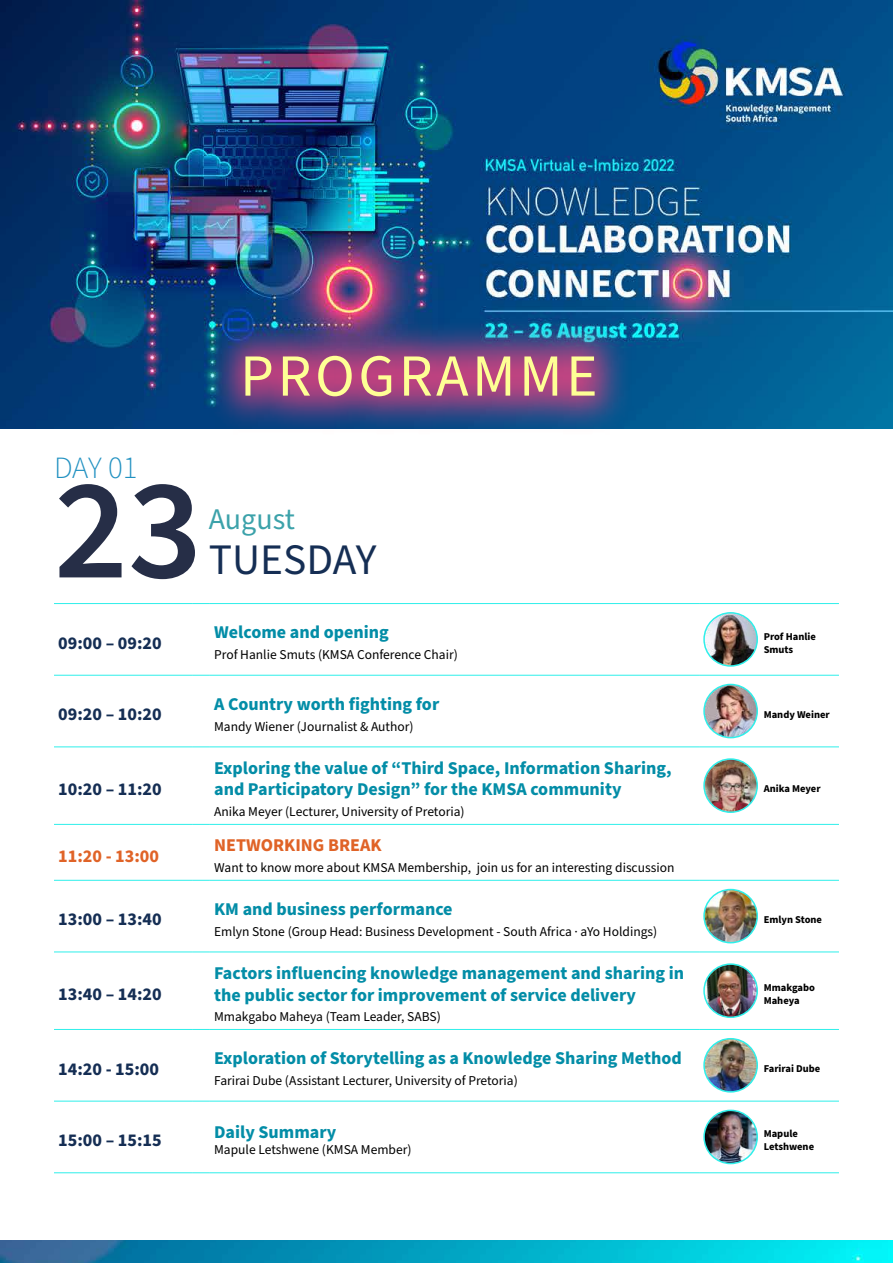
<style>
.page{position:relative;width:893px;height:1263px;background:#fff}
.page>*{position:absolute;margin:0;border:0;box-sizing:border-box;transform-origin:0 0}
.t1{font:600 144px "Source Sans Pro";color:#262e47}
.t2{font:59.7px "Source Sans Pro";letter-spacing:.06em;color:#feff95}
.t3{font:43.5px "Source Sans Pro";color:#152e54}
.t4{font:300 30.9px "Source Sans Pro";color:#2191c1}
.t5{font:30px "Source Sans Pro";color:#3ca2aa}
.t6{font:700 18px/21.6px "Source Sans Pro";color:#038da7}
.t7{font:700 18px "Source Sans Pro";color:#152e54}
.t8{font:700 18px "Source Sans Pro";color:#e06327}
.t9{font:13.5px "Source Sans Pro";color:#000}
.t10{font:700 10.5px/12.6px "Source Sans Pro";color:#000}
</style>
<div class="page">
<img style="left:0;top:0;width:893px;height:1263px">
<div style="left:0;top:429px;width:893px;height:810px;background:#fff"></div>
<div style="left:206px;top:317px;width:428px;height:118px;background:#ff417f;opacity:.75"></div>
<hr style="left:54px;top:603px;width:139px;height:1px;background:#2eefea">
<hr style="left:54px;top:675px;width:139px;height:1px;background:#2eefea">
<hr style="left:54px;top:746px;width:139px;height:1px;background:#2eefea">
<hr style="left:54px;top:824px;width:139px;height:1px;background:#2eefea">
<hr style="left:54px;top:880px;width:139px;height:1px;background:#2eefea">
<hr style="left:54px;top:951px;width:139px;height:1px;background:#2eefea">
<hr style="left:54px;top:1029px;width:139px;height:1px;background:#2eefea">
<hr style="left:54px;top:1101px;width:139px;height:1px;background:#2eefea">
<hr style="left:54px;top:1172px;width:139px;height:1px;background:#2eefea">
<svg style="left:193px;top:603px;width:17px;height:1px"></svg>
<hr style="left:210px;top:603px;width:489px;height:1px;background:#2eefea">
<hr style="left:699px;top:603px;width:140px;height:1px;background:#2eefea">
<svg style="left:193px;top:675px;width:17px;height:1px"></svg>
<hr style="left:210px;top:675px;width:489px;height:1px;background:#2eefea">
<hr style="left:699px;top:675px;width:140px;height:1px;background:#2eefea">
<svg style="left:193px;top:746px;width:17px;height:1px"></svg>
<hr style="left:210px;top:746px;width:489px;height:1px;background:#2eefea">
<hr style="left:699px;top:746px;width:140px;height:1px;background:#2eefea">
<svg style="left:193px;top:824px;width:17px;height:1px"></svg>
<hr style="left:210px;top:824px;width:489px;height:1px;background:#2eefea">
<hr style="left:699px;top:824px;width:140px;height:1px;background:#2eefea">
<svg style="left:193px;top:880px;width:17px;height:1px"></svg>
<hr style="left:210px;top:880px;width:489px;height:1px;background:#2eefea">
<hr style="left:699px;top:880px;width:140px;height:1px;background:#2eefea">
<svg style="left:193px;top:951px;width:17px;height:1px"></svg>
<hr style="left:210px;top:951px;width:489px;height:1px;background:#2eefea">
<hr style="left:699px;top:951px;width:140px;height:1px;background:#2eefea">
<svg style="left:193px;top:1029px;width:17px;height:1px"></svg>
<hr style="left:210px;top:1029px;width:489px;height:1px;background:#2eefea">
<hr style="left:699px;top:1029px;width:140px;height:1px;background:#2eefea">
<svg style="left:193px;top:1101px;width:17px;height:1px"></svg>
<hr style="left:210px;top:1101px;width:489px;height:1px;background:#2eefea">
<hr style="left:699px;top:1101px;width:140px;height:1px;background:#2eefea">
<svg style="left:193px;top:1172px;width:17px;height:1px"></svg>
<hr style="left:210px;top:1172px;width:489px;height:1px;background:#2eefea">
<hr style="left:699px;top:1172px;width:140px;height:1px;background:#2eefea">
<img style="left:704px;top:613px;width:53px;height:53px;border-radius:27px">
<div style="left:703px;top:612px;width:55px;height:55px;border:2px solid #2eefea;border-radius:50%"></div>
<img style="left:704px;top:684px;width:53px;height:54px;border-radius:27px">
<div style="left:703px;top:684px;width:55px;height:54px;border:2px solid #2eefea;border-radius:50%"></div>
<img style="left:704px;top:759px;width:53px;height:53px;border-radius:27px">
<div style="left:703px;top:758px;width:55px;height:55px;border:2px solid #2eefea;border-radius:50%"></div>
<img style="left:704px;top:889px;width:53px;height:54px;border-radius:27px">
<div style="left:703px;top:889px;width:55px;height:54px;border:2px solid #2eefea;border-radius:50%"></div>
<img style="left:704px;top:964px;width:53px;height:53px;border-radius:27px">
<div style="left:703px;top:963px;width:55px;height:55px;border:2px solid #2eefea;border-radius:50%"></div>
<img style="left:704px;top:1039px;width:53px;height:53px;border-radius:27px">
<div style="left:703px;top:1038px;width:55px;height:54px;border:2px solid #2eefea;border-radius:50%"></div>
<img style="left:704px;top:1110px;width:53px;height:53px;border-radius:27px">
<div style="left:703px;top:1109px;width:55px;height:55px;border:2px solid #2eefea;border-radius:50%"></div>
<h2 class="t2" style="left:240px;top:336px;width:359px">PROGRAMME</h2>
<h3 class="t4" style="left:54px;top:447px;width:85px">DAY 01</h3>
<h1 class="t1" style="left:54px;top:433px;width:150px">23</h1>
<h3 class="t5" style="left:209px;top:499px;width:88px">August</h3>
<h3 class="t3" style="left:209px;top:530px;width:169px">TUESDAY</h3>
<h3 class="t7" style="left:58px;top:630px;width:105px">09:00 – 09:20</h3>
<h3 class="t7" style="left:58px;top:702px;width:105px">09:20 – 10:20</h3>
<h3 class="t7" style="left:58px;top:777px;width:105px">10:20 – 11:20</h3>
<h3 class="t8" style="left:58px;top:843px;width:102px">11:20 - 13:00</h3>
<h3 class="t7" style="left:58px;top:907px;width:105px">13:00 – 13:40</h3>
<h3 class="t7" style="left:58px;top:982px;width:105px">13:40 – 14:20</h3>
<h3 class="t7" style="left:58px;top:1056px;width:102px">14:20 - 15:00</h3>
<h3 class="t6" style="left:214px;top:622px;width:176px">Welcome and opening</h3>
<p class="t9" style="left:214px;top:645px;width:245px">Prof Hanlie Smuts (KMSA Conference Chair)</p>
<h3 class="t6" style="left:214px;top:694px;width:227px">A Country worth fighting for</h3>
<p class="t9" style="left:214px;top:717px;width:201px">Mandy Wiener (Journalist &amp; Author)</p>
<h3 class="t6" style="left:214px;top:757px;width:459px">Exploring the value of “Third Space, Information Sharing, and Participatory Design” for the KMSA community</h3>
<p class="t9" style="left:214px;top:802px;width:252px">Anika Meyer (Lecturer, University of Pretoria)</p>
<h3 class="t8" style="left:214px;top:833px;width:169px">NETWORKING BREAK</h3>
<p class="t9" style="left:214px;top:858px;width:462px">Want to know more about KMSA Membership, join us for an interesting discussion</p>
<h3 class="t6" style="left:214px;top:899px;width:240px">KM and business performance</h3>
<p class="t9" style="left:214px;top:922px;width:445px">Emlyn Stone (Group Head: Business Development - South Africa · aYo Holdings)</p>
<h3 class="t6" style="left:214px;top:962px;width:472px">Factors influencing knowledge management and sharing in the public sector for improvement of service delivery</h3>
<p class="t9" style="left:214px;top:1007px;width:228px">Mmakgabo Maheya (Team Leader, SABS)</p>
<h3 class="t6" style="left:214px;top:1048px;width:469px">Exploration of Storytelling as a Knowledge Sharing Method</h3>
<p class="t9" style="left:214px;top:1071px;width:305px">Farirai Dube (Assistant Lecturer, University of Pretoria)</p>
<h3 class="t7" style="left:58px;top:1128px;width:105px">15:00 – 15:15</h3>
<h3 class="t6" style="left:214px;top:1122px;width:124px">Daily Summary</h3>
<p class="t9" style="left:214px;top:1141px;width:199px">Mapule Letshwene (KMSA Member)</p>
<p class="t10" style="left:764px;top:630px;width:54px">Prof Hanlie<br>Smuts</p>
<p class="t10" style="left:764px;top:708px;width:68px">Mandy Weiner</p>
<p class="t10" style="left:764px;top:783px;width:58px">Anika Meyer</p>
<p class="t10" style="left:764px;top:913px;width:60px">Emlyn Stone</p>
<p class="t10" style="left:764px;top:982px;width:53px">Mmakgabo<br>Maheya</p>
<p class="t10" style="left:764px;top:1062px;width:58px">Farirai Dube</p>
<p class="t10" style="left:764px;top:1128px;width:52px">Mapule<br>Letshwene</p>
</div>
